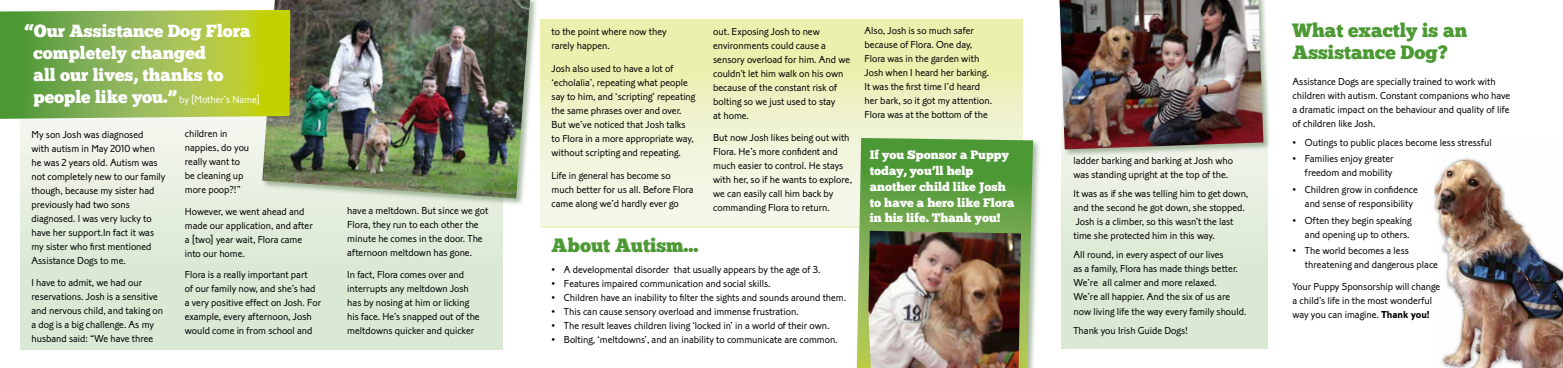
<style>
.page{position:relative;width:1563px;height:368px;background:#fff}
.page>*{position:absolute;margin:0;border:0;box-sizing:border-box;transform-origin:0 0}
.t1{font:19.25px/22.8px "Chunk Five";color:#4c9934}
.t2{font:17.5px/21.9px "Chunk Five";color:#fff}
.t3{font:12.25px/15.8px "Chunk Five";color:#fff}
.t4{font:10.5px/14px "Corinthian Light Plain";color:#000}
.t5{font:10.5px "Corinthian Light Plain";color:#fff}
.s1{font-family:"Chunk Five";font-size:17.5px}
.s2{font-family:"Corinthian Bold Plain"}
</style>
<div class="page">
<img style="left:1434px;top:157px;width:129px;height:210px">
<div style="left:1061px;top:19px;width:206px;height:329px;background:linear-gradient(to right,#e0ecda,#e0ecda)"></div>
<div style="left:541px;top:20px;width:481px;height:207px;background:linear-gradient(to bottom,#e9eea6,#f5f8f2)"></div>
<svg style="left:21px;top:119px;width:481px;height:229px;background:#dfecda"></svg>
<div style="left:261px;top:0;width:277px;height:206px;background:#315a28;opacity:.41"></div>
<img style="left:262px;top:0;width:268px;height:198px">
<svg style="left:0;top:10px;width:290px;height:109px;background:#94b945"></svg>
<hr style="left:542px;top:226px;width:328px;height:1px;background:#e8ecaf">
<div style="left:854px;top:137px;width:187px;height:230px;background:#315a28;opacity:.41"></div>
<svg style="left:857px;top:138px;width:176px;height:229px;background:#6aa54a"></svg>
<img style="left:868px;top:230px;width:153px;height:137px">
<div style="left:1058px;top:0;width:213px;height:157px;background:#315a28;opacity:.41"></div>
<img style="left:1059px;top:0;width:204px;height:149px">
<h2 class="t2" style="left:34px;top:20px;width:219px;text-indent:-9px">“Our Assistance Dog Flora completely changed<br>all our lives, thanks to</h2>
<p class="t5" style="left:34px;top:93px;width:228px"><span class="s1">people like you.”</span> by [Mother’s Name]</p>
<p class="t4" style="left:32px;top:127px;width:136px">My son Josh was diagnosed<br>with autism in May 2010 when he was 2 years old. Autism was not completely new to our family though, because my sister had previously had two sons diagnosed. I was very lucky to have her support.In fact it was my sister who first mentioned<br>Assistance Dogs to me.</p>
<p class="t4" style="left:32px;top:274px;width:133px">I have to admit, we had our reservations. Josh is a sensitive and nervous child, and taking on a dog is a big challenge. As my husband said: “We have three</p>
<p class="t4" style="left:185px;top:126px;width:66px">children in nappies, do you really want to be cleaning up more poop?!”</p>
<p class="t4" style="left:185px;top:203px;width:129px">However, we went ahead and made our application, and after a [two] year wait, Flora came into our home.</p>
<p class="t4" style="left:185px;top:267px;width:138px">Flora is a really important part<br>of our family now, and she’s had a very positive effect on Josh. For example, every afternoon, Josh would come in from school and</p>
<p class="t4" style="left:347px;top:203px;width:142px">have a meltdown. But since we got<br>Flora, they run to each other the minute he comes in the door. The afternoon meltdown has gone.</p>
<p class="t4" style="left:347px;top:266px;width:134px">In fact, Flora comes over and interrupts any meltdown Josh has by nosing at him or licking his face. He’s snapped out of the meltdowns quicker and quicker</p>
<p class="t4" style="left:551px;top:25px;width:117px">to the point where now they rarely happen.</p>
<p class="t4" style="left:551px;top:61px;width:145px">Josh also used to have a lot of ‘echolalia’, repeating what people say to him, and ‘scripting’ repeating the same phrases over and over.<br>But we’ve noticed that Josh talks to Flora in a more appropriate way, without scripting and repeating.</p>
<p class="t4" style="left:551px;top:168px;width:143px">Life in general has become so much better for us all. Before Flora came along we’d hardly ever go</p>
<p class="t4" style="left:713px;top:24px;width:138px">out. Exposing Josh to new environments could cause a sensory overload for him. And we couldn’t let him walk on his own because of the constant risk of bolting so we just used to stay<br>at home.</p>
<p class="t4" style="left:713px;top:130px;width:140px">But now Josh likes being out with<br>Flora. He’s more confident and much easier to control. He stays with her, so if he wants to explore, we can easily call him back by commanding Flora to return.</p>
<h1 class="t1" style="left:551px;top:233px;width:148px">About Autism...</h1>
<p class="t4" style="left:551px;top:262px;width:270px">• A developmental disorder that usually appears by the age of 3.</p>
<p class="t4" style="left:551px;top:276px;width:220px">• Features impaired communication and social skills.</p>
<p class="t4" style="left:551px;top:290px;width:296px">• Children have an inability to filter the sights and sounds around them.</p>
<p class="t4" style="left:551px;top:304px;width:249px">• This can cause sensory overload and immense frustration.</p>
<p class="t4" style="left:551px;top:318px;width:279px">• The result leaves children living ‘locked in’ in a world of their own.</p>
<p class="t4" style="left:551px;top:332px;width:288px">• Bolting, ‘meltdowns’, and an inability to communicate are common.</p>
<p class="t4" style="left:864px;top:24px;width:129px">Also, Josh is so much safer because of Flora. One day,<br>Flora was in the garden with<br>Josh when I heard her barking.<br>It was the first time I’d heard her bark, so it got my attention.<br>Flora was at the bottom of the</p>
<p class="t3" style="left:870px;top:147px;width:146px">If you Sponsor a Puppy today, you’ll help another child like Josh to have a hero like Flora in his life. Thank you!</p>
<p class="t4" style="left:1073px;top:153px;width:161px">ladder barking and barking at Josh who was standing upright at the top of the.</p>
<p class="t4" style="left:1073px;top:186px;width:176px">It was as if she was telling him to get down, and the second he got down, she stopped.<br>Josh is a climber, so this wasn’t the last time she protected him in this way.</p>
<p class="t4" style="left:1073px;top:247px;width:174px">All round, in every aspect of our lives<br>as a family, Flora has made things better.<br>We’re all calmer and more relaxed.<br>We’re all happier. And the six of us are now living life the way every family should.</p>
<p class="t4" style="left:1073px;top:322px;width:116px">Thank you Irish Guide Dogs!</p>
<h1 class="t1" style="left:1292px;top:18px;width:176px">What exactly is an<br>Assistance Dog?</h1>
<p class="t4" style="left:1292px;top:74px;width:219px">Assistance Dogs are specially trained to work with children with autism. Constant companions who have a dramatic impact on the behaviour and quality of life of children like Josh.</p>
<p class="t4" style="left:1292px;top:135px;width:201px">• Outings to public places become less stressful</p>
<p class="t4" style="left:1292px;top:151px;width:103px;text-align:right">• Families enjoy greater freedom and mobility</p>
<p class="t4" style="left:1305px;top:182px;width:114px;text-indent:-12px">• Children grow in confidence and sense of responsibility</p>
<p class="t4" style="left:1292px;top:212px;width:121px;text-align:right">• Often they begin speaking and opening up to others.</p>
<p class="t4" style="left:1305px;top:243px;width:134px;text-indent:-12px">• The world becomes a less threatening and dangerous place</p>
<p class="t4" style="left:1292px;top:278px;width:149px">Your Puppy Sponsorship will change a child’s life in the most wonderful way you can imagine. <span class="s2">Thank you!</span></p>
</div>
